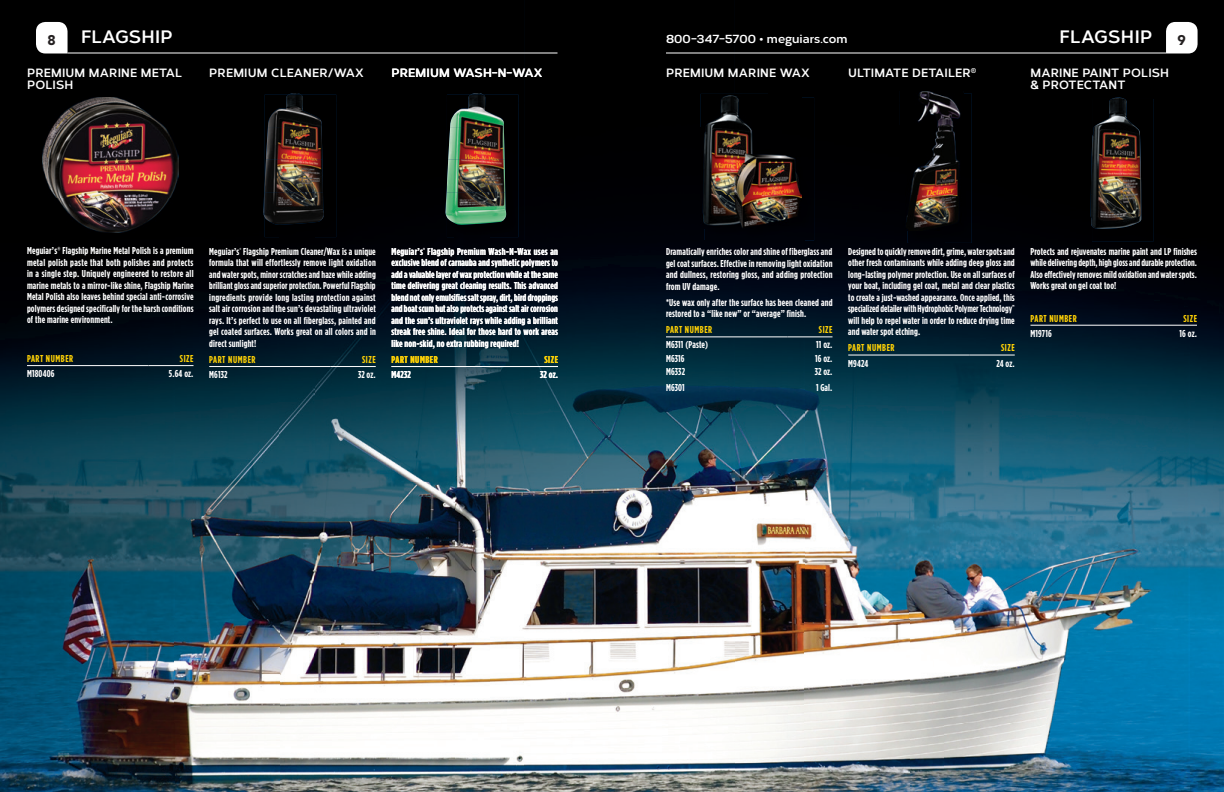
<style>
.page{position:relative;width:1224px;height:792px;background:#fff}
.page>*{position:absolute;margin:0;border:0;box-sizing:border-box;transform-origin:0 0}
.t1{font:700 18px "Corbert";letter-spacing:.01em;color:#fff}
.t2{font:900 14px "Avenir";color:#231f20}
.t3{font:700 12px/12px "Corbert";letter-spacing:.01em;color:#fff}
.t4{font:700 10px/11.5px "Gotham Condensed";letter-spacing:.015em;color:#fff;text-align:justify}
.t5{font:700 10px "Gotham Condensed";letter-spacing:.055em;color:#fed105}
</style>
<div class="page">
<div style="left:0;top:0;width:524px;height:103px;background:#000"></div>
<img style="left:524px;top:0;width:210px;height:792px">
<div style="left:734px;top:0;width:490px;height:103px;background:#000"></div>
<img style="left:0;top:103px;width:69px;height:689px">
<img style="left:175px;top:103px;width:104px;height:689px">
<img style="left:315px;top:103px;width:139px;height:689px">
<img style="left:490px;top:103px;width:35px;height:689px">
<img style="left:805px;top:103px;width:104px;height:689px">
<img style="left:945px;top:103px;width:279px;height:689px">
<img style="left:69px;top:232px;width:106px;height:560px">
<img style="left:279px;top:237px;width:36px;height:555px">
<img style="left:454px;top:237px;width:36px;height:555px">
<img style="left:734px;top:241px;width:71px;height:551px">
<img style="left:909px;top:243px;width:36px;height:549px">
<svg style="left:36px;top:22px;width:32px;height:32px"></svg>
<svg style="left:1166px;top:22px;width:32px;height:32px"></svg>
<hr style="left:68px;top:52px;width:489px;height:2px;background:#fff">
<hr style="left:666px;top:52px;width:500px;height:2px;background:#fff">
<hr style="left:666px;top:336px;width:122px;height:1px;background:#fff">
<hr style="left:788px;top:336px;width:44px;height:1px;background:#fff">
<div style="left:705px;top:97px;width:109px;height:144px;background:#000105"></div>
<img style="left:701px;top:94px;width:67px;height:34px">
<img style="left:768px;top:94px;width:34px;height:3px">
<img style="left:701px;top:128px;width:4px;height:101px">
<img style="left:705px;top:97px;width:97px;height:132px">
<hr style="left:27px;top:365px;width:121px;height:1px;background:#fff">
<hr style="left:148px;top:365px;width:46px;height:1px;background:#fff">
<img style="left:43px;top:97px;width:135px;height:135px">
<hr style="left:209px;top:366px;width:122px;height:1px;background:#fff">
<hr style="left:331px;top:366px;width:45px;height:1px;background:#fff">
<div style="left:265px;top:95px;width:71px;height:142px;background:#000"></div>
<svg style="left:289px;top:93px;width:12px;height:2px"></svg>
<img style="left:263px;top:184px;width:2px;height:33px">
<img style="left:268px;top:95px;width:54px;height:32px">
<img style="left:265px;top:127px;width:59px;height:98px">
<hr style="left:392px;top:366px;width:121px;height:1px;background:#fff">
<hr style="left:513px;top:366px;width:45px;height:1px;background:#fff">
<div style="left:447px;top:95px;width:71px;height:142px;background:#000002"></div>
<img style="left:447px;top:95px;width:3px;height:32px">
<svg style="left:471px;top:93px;width:12px;height:2px"></svg>
<img style="left:445px;top:184px;width:2px;height:33px">
<img style="left:450px;top:95px;width:54px;height:32px">
<img style="left:447px;top:127px;width:59px;height:98px">
<hr style="left:848px;top:355px;width:122px;height:1px;background:#fff">
<hr style="left:970px;top:355px;width:45px;height:1px;background:#fff">
<img style="left:908px;top:93px;width:64px;height:150px">
<img style="left:900px;top:91px;width:63px;height:35px">
<img style="left:900px;top:126px;width:8px;height:104px">
<img style="left:908px;top:93px;width:55px;height:137px">
<hr style="left:1030px;top:325px;width:122px;height:1px;background:#fff">
<hr style="left:1152px;top:325px;width:45px;height:1px;background:#fff">
<img style="left:1092px;top:99px;width:62px;height:142px">
<img style="left:1091px;top:97px;width:34px;height:97px">
<img style="left:1091px;top:194px;width:1px;height:32px">
<img style="left:1092px;top:99px;width:49px;height:130px">
<h1 class="t1" style="left:81px;top:22px;width:93px">FLAGSHIP</h1>
<p class="t3" style="left:666px;top:32px;width:183px">800-347-5700 • meguiars.com</p>
<h1 class="t1" style="left:1060px;top:22px;width:94px">FLAGSHIP</h1>
<p class="t3" style="left:1030px;top:65px;width:140px">MARINE PAINT POLISH &amp; PROTECTANT</p>
<h2 class="t2" style="left:48px;top:32px;width:10px">8</h2>
<h2 class="t2" style="left:1178px;top:32px;width:10px">9</h2>
<p class="t3" style="left:848px;top:65px;width:130px">ULTIMATE DETAILER<sup>®</sup></p>
<p class="t3" style="left:209px;top:65px;width:156px">PREMIUM CLEANER/WAX</p>
<p class="t3" style="left:392px;top:65px;width:153px">PREMIUM WASH-N-WAX</p>
<p class="t3" style="left:666px;top:65px;width:145px">PREMIUM MARINE WAX</p>
<p class="t3" style="left:27px;top:65px;width:156px">PREMIUM MARINE METAL<br>POLISH</p>
<p class="t4" style="left:27px;top:245px;width:168px">Meguiar’s® Flagship Marine Metal Polish is a premium metal polish paste that both polishes and protects in a single step. Uniquely engineered to restore all marine metals to a mirror-like shine, Flagship Marine Metal Polish also leaves behind special anti-corrosive polymers designed specifically for the harsh conditions of the marine environment.</p>
<p class="t5" style="left:27px;top:353px;width:48px">PART NUMBER</p>
<p class="t5" style="left:180px;top:353px;width:15px">SIZE</p>
<p class="t4" style="left:27px;top:368px;width:29px">M180406</p>
<p class="t4" style="left:169px;top:368px;width:26px">5.64 oz.</p>
<p class="t4" style="left:209px;top:246px;width:168px">Meguiar’s<sup>®</sup> Flagship Premium Cleaner/Wax is a unique formula that will effortlessly remove light oxidation and water spots, minor scratches and haze while adding brilliant gloss and superior protection. Powerful Flagship ingredients provide long lasting protection against salt air corrosion and the sun’s devastating ultraviolet rays. It’s perfect to use on all fiberglass, painted and gel coated surfaces. Works great on all colors and in direct sunlight!</p>
<p class="t5" style="left:209px;top:354px;width:48px">PART NUMBER</p>
<p class="t5" style="left:362px;top:354px;width:15px">SIZE</p>
<p class="t4" style="left:209px;top:369px;width:20px">M6132</p>
<p class="t4" style="left:358px;top:369px;width:19px">32 oz.</p>
<p class="t4" style="left:392px;top:246px;width:168px">Meguiar’s<sup>®</sup> Flagship Premium Wash-N-Wax uses an exclusive blend of carnauba and synthetic polymers to add a valuable layer of wax protection while at the same time delivering great cleaning results. This advanced blend not only emulsifies salt spray, dirt, bird droppings and boat scum but also protects against salt air corrosion and the sun’s ultraviolet rays while adding a brilliant streak free shine. Ideal for those hard to work areas like non-skid, no extra rubbing required!</p>
<p class="t5" style="left:392px;top:354px;width:48px">PART NUMBER</p>
<p class="t5" style="left:544px;top:354px;width:15px">SIZE</p>
<p class="t4" style="left:392px;top:369px;width:21px">M4232</p>
<p class="t4" style="left:540px;top:369px;width:19px">32 oz.</p>
<p class="t4" style="left:666px;top:246px;width:168px">Dramatically enriches color and shine of fiberglass and gel coat surfaces. Effective in removing light oxidation and dullness, restoring gloss, and adding protection from UV damage.</p>
<p class="t4" style="left:666px;top:296px;width:168px">*Use wax only after the surface has been cleaned and restored to a “like new” or “average” finish.</p>
<p class="t5" style="left:666px;top:324px;width:48px">PART NUMBER</p>
<p class="t5" style="left:819px;top:324px;width:15px">SIZE</p>
<p class="t4" style="left:666px;top:339px;width:44px">M6311 (Paste)</p>
<p class="t4" style="left:816px;top:339px;width:18px">11 oz.</p>
<p class="t4" style="left:666px;top:353px;width:20px">M6316</p>
<p class="t4" style="left:815px;top:353px;width:19px">16 oz.</p>
<p class="t4" style="left:666px;top:366px;width:21px">M6332</p>
<p class="t4" style="left:815px;top:366px;width:19px">32 oz.</p>
<p class="t4" style="left:666px;top:382px;width:20px">M6301</p>
<p class="t4" style="left:816px;top:382px;width:18px">1 Gal.</p>
<p class="t4" style="left:848px;top:246px;width:168px">Designed to quickly remove dirt, grime, water spots and other fresh contaminants while adding deep gloss and long-lasting polymer protection. Use on all surfaces of your boat, including gel coat, metal and clear plastics to create a just-washed appearance. Once applied, this specialized detailer with Hydrophobic Polymer Technology<sup>™ </sup>will help to repel water in order to reduce drying time and water spot etching.</p>
<p class="t5" style="left:848px;top:342px;width:48px">PART NUMBER</p>
<p class="t5" style="left:1001px;top:342px;width:15px">SIZE</p>
<p class="t4" style="left:848px;top:357px;width:22px">M9424</p>
<p class="t4" style="left:996px;top:357px;width:20px">24 oz.</p>
<p class="t4" style="left:1030px;top:245px;width:168px">Protects and rejuvenates marine paint and LP finishes while delivering depth, high gloss and durable protection.<br>Also effectively removes mild oxidation and water spots.<br>Works great on gel coat too!</p>
<p class="t5" style="left:1030px;top:312px;width:48px">PART NUMBER</p>
<p class="t5" style="left:1183px;top:312px;width:15px">SIZE</p>
<p class="t4" style="left:1030px;top:328px;width:23px">M19716</p>
<p class="t4" style="left:1180px;top:328px;width:19px">16 oz.</p>
</div>
